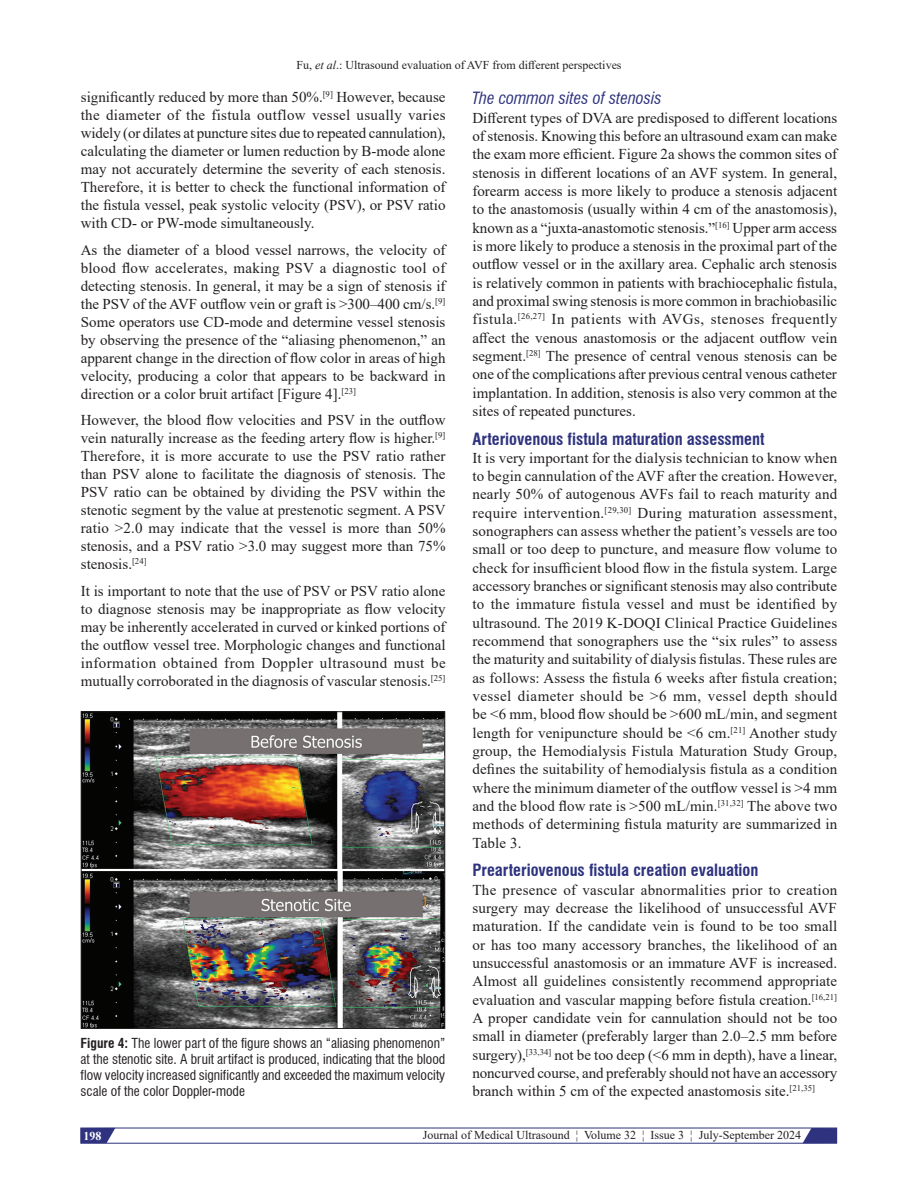
<style>
.page{position:relative;width:918px;height:1188px;background:#fff}
.page>*{position:absolute;margin:0;border:0;box-sizing:border-box;transform-origin:0 0}
.t1{font:700 condensed 16.5px "Swiss 721 BT";color:#2f337f}
.t2{font:italic condensed 16.5px "Swiss 721 BT";color:#2f337f}
.TX{font:15px/18.3px "Times New Roman";color:#231f20;text-align:justify}
.FGC{font:condensed 13.5px/16.2px "Swiss 721 BT";color:#231f20;text-align:justify}
.t3{font:12px "Times New Roman";color:#231f20}
.t4{font:700 12px "Times New Roman";color:#fff}
.s1{font-style:italic}
.s2{font-weight:700}
</style>
<div class="page">
<svg style="left:80px;top:1128px;width:758px;height:16px"></svg>
<img style="left:83px;top:714px;width:360px;height:313px">
<div style="left:81px;top:712px;width:364px;height:317px;border:1px solid #231f20"></div>
<p class="t3" style="left:296px;top:56px;width:327px">Fu, <span class="s1">et al</span>.: Ultrasound evaluation of AVF from different perspectives</p>
<p class="TX" style="left:81px;top:88px;width:366px">significantly reduced by more than 50%.<sup>[9]</sup> However, because the diameter of the fistula outflow vessel usually varies widely (or dilates at puncture sites due to repeated cannulation), calculating the diameter or lumen reduction by B‑mode alone may not accurately determine the severity of each stenosis.<br>Therefore, it is better to check the functional information of the fistula vessel, peak systolic velocity (PSV), or PSV ratio with CD‑ or PW‑mode simultaneously.</p>
<p class="TX" style="left:81px;top:240px;width:366px">As the diameter of a blood vessel narrows, the velocity of blood flow accelerates, making PSV a diagnostic tool of detecting stenosis. In general, it may be a sign of stenosis if the PSV of the AVF outflow vein or graft is &gt;300–400 cm/s.<sup>[9] </sup>Some operators use CD‑mode and determine vessel stenosis by observing the presence of the “aliasing phenomenon,” an apparent change in the direction of flow color in areas of high velocity, producing a color that appears to be backward in direction or a color bruit artifact [Figure 4].<sup>[23]</sup></p>
<p class="TX" style="left:81px;top:411px;width:366px">However, the blood flow velocities and PSV in the outflow vein naturally increase as the feeding artery flow is higher.<sup>[9] </sup>Therefore, it is more accurate to use the PSV ratio rather than PSV alone to facilitate the diagnosis of stenosis. The PSV ratio can be obtained by dividing the PSV within the stenotic segment by the value at prestenotic segment. A PSV ratio &gt;2.0 may indicate that the vessel is more than 50% stenosis, and a PSV ratio &gt;3.0 may suggest more than 75% stenosis.<sup>[24]</sup></p>
<p class="TX" style="left:81px;top:581px;width:366px">It is important to note that the use of PSV or PSV ratio alone to diagnose stenosis may be inappropriate as flow velocity may be inherently accelerated in curved or kinked portions of the outflow vessel tree. Morphologic changes and functional information obtained from Doppler ultrasound must be mutually corroborated in the diagnosis of vascular stenosis.<sup>[25]</sup></p>
<p class="FGC" style="left:81px;top:1035px;width:366px"><span class="s2">Figure 4:</span> The lower part of the figure shows an “aliasing phenomenon” at the stenotic site. A bruit artifact is produced, indicating that the blood flow velocity increased significantly and exceeded the maximum velocity scale of the color Doppler‑mode</p>
<h3 class="t2" style="left:472px;top:88px;width:191px">The common sites of stenosis</h3>
<p class="TX" style="left:472px;top:108px;width:366px">Different types of DVA are predisposed to different locations of stenosis. Knowing this before an ultrasound exam can make the exam more efficient. Figure 2a shows the common sites of stenosis in different locations of an AVF system. In general, forearm access is more likely to produce a stenosis adjacent to the anastomosis (usually within 4 cm of the anastomosis), known as a “juxta‑anastomotic stenosis.”<sup>[16]</sup> Upper arm access is more likely to produce a stenosis in the proximal part of the outflow vessel or in the axillary area. Cephalic arch stenosis is relatively common in patients with brachiocephalic fistula, and proximal swing stenosis is more common in brachiobasilic fistula.<sup>[26,27]</sup> In patients with AVGs, stenoses frequently affect the venous anastomosis or the adjacent outflow vein segment.<sup>[28]</sup> The presence of central venous stenosis can be one of the complications after previous central venous catheter implantation. In addition, stenosis is also very common at the sites of repeated punctures.</p>
<h2 class="t1" style="left:472px;top:429px;width:294px">Arteriovenous fistula maturation assessment</h2>
<p class="TX" style="left:472px;top:448px;width:366px">It is very important for the dialysis technician to know when to begin cannulation of the AVF after the creation. However, nearly 50% of autogenous AVFs fail to reach maturity and require intervention.<sup>[29,30]</sup> During maturation assessment, sonographers can assess whether the patient’s vessels are too small or too deep to puncture, and measure flow volume to check for insufficient blood flow in the fistula system. Large accessory branches or significant stenosis may also contribute to the immature fistula vessel and must be identified by ultrasound. The 2019 K‑DOQI Clinical Practice Guidelines recommend that sonographers use the “six rules” to assess the maturity and suitability of dialysis fistulas. These rules are as follows: Assess the fistula 6 weeks after fistula creation; vessel diameter should be &gt;6 mm, vessel depth should be &lt;6 mm, blood flow should be &gt;600 mL/min, and segment length for venipuncture should be &lt;6 cm.<sup>[21]</sup> Another study group, the Hemodialysis Fistula Maturation Study Group, defines the suitability of hemodialysis fistula as a condition where the minimum diameter of the outflow vessel is &gt;4 mm and the blood flow rate is &gt;500 mL/min.<sup>[31,32]</sup> The above two methods of determining fistula maturity are summarized in Table 3.</p>
<h2 class="t1" style="left:472px;top:860px;width:287px">Prearteriovenous fistula creation evaluation</h2>
<p class="TX" style="left:472px;top:880px;width:366px">The presence of vascular abnormalities prior to creation surgery may decrease the likelihood of unsuccessful AVF maturation. If the candidate vein is found to be too small or has too many accessory branches, the likelihood of an unsuccessful anastomosis or an immature AVF is increased.<br>Almost all guidelines consistently recommend appropriate evaluation and vascular mapping before fistula creation.<sup>[16,21] </sup>A proper candidate vein for cannulation should not be too small in diameter (preferably larger than 2.0–2.5 mm before surgery),<sup>[33,34]</sup> not be too deep (&lt;6 mm in depth), have a linear, noncurved course, and preferably should not have an accessory branch within 5 cm of the expected anastomosis site.<sup>[21,35]</sup></p>
<p class="t4" style="left:84px;top:1127px;width:19px">198</p>
<p class="t3" style="left:423px;top:1127px;width:380px">Journal of Medical Ultrasound ¦ Volume 32 ¦ Issue 3 ¦ July-September 2024</p>
</div>
